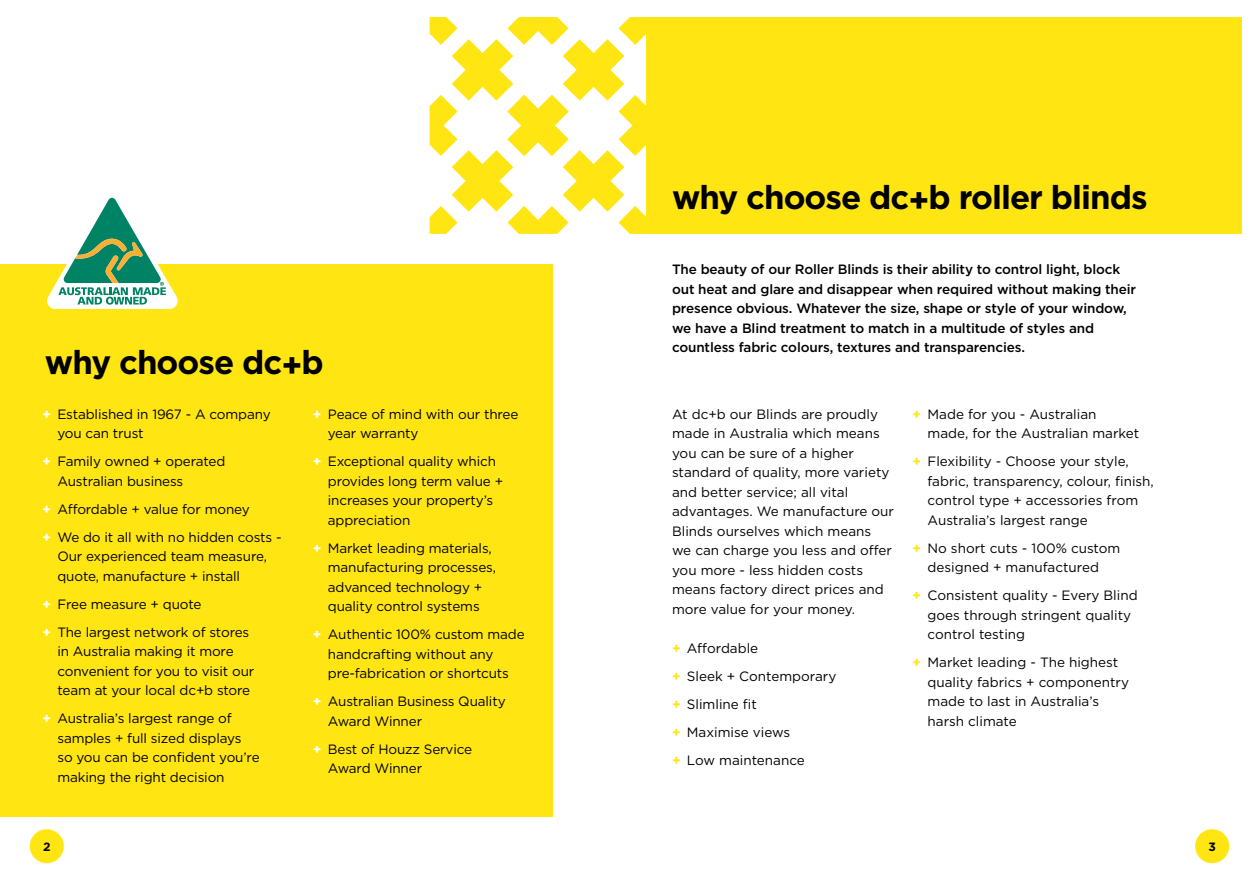
<style>
.page{position:relative;width:1259px;height:893px;background:#fff}
.page>*{position:absolute;margin:0;border:0;box-sizing:border-box;transform-origin:0 0}
.t1{font:700 33px "Gotham";letter-spacing:-.03em;color:#000}
.t2{font:13.5px/19.5px "Gotham";letter-spacing:-.01em;color:#000}
.t3{font:500 13.5px/19.5px "Gotham";letter-spacing:-.01em;color:#000}
.t4{font:700 12px "Gotham";color:#000}
.s1{font-weight:700;color:#fff}
.s2{font-weight:700;color:#ffe512}
</style>
<div class="page">
<div style="left:30px;top:829px;width:34px;height:34px;background:#ffe512;border-radius:50%"></div>
<div style="left:1195px;top:829px;width:34px;height:34px;background:#ffe512;border-radius:50%"></div>
<div style="left:0;top:264px;width:553px;height:552px;background:#ffe512"></div>
<div style="left:646px;top:17px;width:596px;height:217px;background:#ffe512"></div>
<svg style="left:429px;top:17px;width:217px;height:217px"></svg>
<svg style="left:47px;top:197px;width:131px;height:112px"></svg>
<h1 class="t1" style="left:45px;top:340px;width:280px">why choose dc+b</h1>
<p class="t2" style="left:328px;top:404px;width:192px;text-indent:-15px"><span class="s1">+</span> Peace of mind with our three year warranty</p>
<p class="t2" style="left:328px;top:451px;width:177px;text-indent:-15px"><span class="s1">+</span> Exceptional quality which provides long term value + increases your property’s appreciation</p>
<p class="t2" style="left:328px;top:538px;width:170px;text-indent:-15px"><span class="s1">+</span> Market leading materials, manufacturing processes, advanced technology + quality control systems</p>
<p class="t2" style="left:328px;top:624px;width:198px;text-indent:-15px"><span class="s1">+</span> Authentic 100% custom made handcrafting without any pre-fabrication or shortcuts</p>
<p class="t2" style="left:328px;top:691px;width:179px;text-indent:-15px"><span class="s1">+</span> Australian Business Quality<br>Award Winner</p>
<p class="t2" style="left:328px;top:739px;width:146px;text-indent:-15px"><span class="s1">+</span> Best of Houzz Service<br>Award Winner</p>
<p class="t2" style="left:57px;top:404px;width:215px;text-indent:-15px"><span class="s1">+</span> Established in 1967 - A company you can trust</p>
<p class="t2" style="left:57px;top:451px;width:169px;text-indent:-15px"><span class="s1">+</span> Family owned + operated<br>Australian business</p>
<p class="t2" style="left:43px;top:495px;width:240px;line-height:28px"><span class="s1">+</span> Affordable + value for money<br><span class="s1">+</span> We do it all with no hidden costs -</p>
<p class="t2" style="left:57px;top:546px;width:211px">Our experienced team measure, quote, manufacture + install</p>
<p class="t2" style="left:43px;top:590px;width:208px;line-height:28px"><span class="s1">+</span> Free measure + quote<br><span class="s1">+</span> The largest network of stores</p>
<p class="t2" style="left:57px;top:641px;width:198px">in Australia making it more convenient for you to visit our team at your local dc+b store</p>
<p class="t2" style="left:57px;top:708px;width:204px;text-indent:-15px"><span class="s1">+</span> Australia’s largest range of samples + full sized displays so you can be confident you’re making the right decision</p>
<h1 class="t1" style="left:672px;top:176px;width:477px">why choose dc+b roller blinds</h1>
<p class="t3" style="left:672px;top:260px;width:466px">The beauty of our Roller Blinds is their ability to control light, block out heat and glare and disappear when required without making their presence obvious. Whatever the size, shape or style of your window, we have a Blind treatment to match in a multitude of styles and countless fabric colours, textures and transparencies.</p>
<p class="t2" style="left:672px;top:404px;width:223px">At dc+b our Blinds are proudly made in Australia which means you can be sure of a higher standard of quality, more variety and better service; all vital advantages. We manufacture our<br>Blinds ourselves which means<br>we can charge you less and offer you more - less hidden costs means factory direct prices and more value for your money.</p>
<p class="t2" style="left:672px;top:634px;width:166px;line-height:28px"><span class="s2">+</span> Affordable<br><span class="s2">+</span> Sleek + Contemporary <span class="s2">+</span> Slimline fit<br><span class="s2">+</span> Maximise views<br><span class="s2">+</span> Low maintenance</p>
<p class="t2" style="left:927px;top:404px;width:213px;text-indent:-15px"><span class="s2">+</span> Made for you - Australian made, for the Australian market</p>
<p class="t2" style="left:927px;top:451px;width:228px;text-indent:-15px"><span class="s2">+</span> Flexibility - Choose your style, fabric, transparency, colour, finish, control type + accessories from Australia’s largest range</p>
<p class="t2" style="left:912px;top:538px;width:209px;text-align:center"><span class="s2">+</span> No short cuts - 100% custom designed + manufactured</p>
<p class="t2" style="left:927px;top:585px;width:212px;text-indent:-15px"><span class="s2">+</span> Consistent quality - Every Blind goes through stringent quality control testing</p>
<p class="t2" style="left:927px;top:652px;width:203px;text-indent:-15px"><span class="s2">+</span> Market leading - The highest quality fabrics + componentry made to last in Australia’s harsh climate</p>
<p class="t4" style="left:43px;top:839px;width:9px">2</p>
<p class="t4" style="left:1208px;top:839px;width:9px">3</p>
</div>
